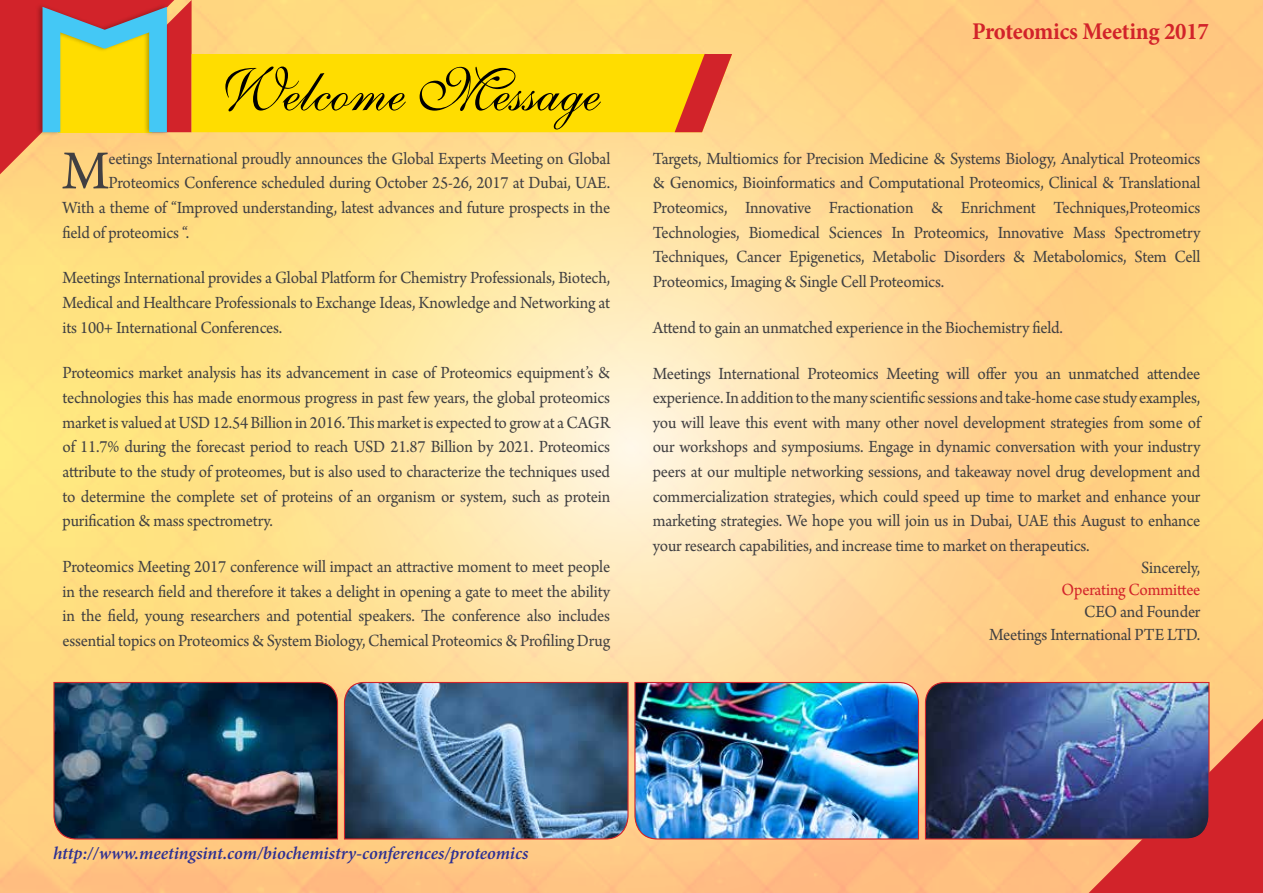
<style>
.page{position:relative;width:1263px;height:893px;background:#fff}
.page>*{position:absolute;margin:0;border:0;box-sizing:border-box;transform-origin:0 0}
.t1{font:60.9px "English 111 Presto BT";color:#000}
.t2{font:57.75px "Arno Pro";color:#414042;scale:.95 1}
.t3{font:700 24px "Minion Pro";letter-spacing:-.01em;color:#d2232a;scale:.95 1}
.t4{font:18px/24.6px "Arno Pro";letter-spacing:-.01em;color:#414042;text-align:justify;scale:.95 1}
.t5{font:italic 600 18px "Minion Pro";letter-spacing:-.005em;color:#2e3092}
.t6{font:18px "Arno Pro";letter-spacing:-.01em;color:#d2232a;scale:.95 1}
</style>
<div class="page">
<img style="left:53px;top:681px;width:286px;height:159px">
<img style="left:634px;top:681px;width:286px;height:159px">
<svg style="left:343px;top:681px;width:286px;height:159px;background:#537291"></svg>
<svg style="left:925px;top:682px;width:338px;height:211px;background:#e97456"></svg>
<img style="left:924px;top:681px;width:286px;height:159px">
<svg style="left:0;top:0;width:732px;height:174px;background:#f0c54f"></svg>
<h1 class="t1" style="left:218px;top:53px;width:384px">Welcome Message</h1>
<h2 class="t2" style="left:62px;top:138px;width:51px">M</h2>
<p class="t4" style="left:108px;top:147px;width:530px">eetings International proudly announces the Global Experts Meeting on Global</p>
<p class="t4" style="left:108px;top:172px;width:530px">Proteomics Conference scheduled during October 25-26, 2017 at Dubai, UAE.</p>
<p class="t4" style="left:62px;top:196px;width:578px">With a theme of “Improved understanding, latest advances and future prospects in the</p>
<p class="t4" style="left:62px;top:221px;width:135px">field of proteomics “.</p>
<p class="t4" style="left:62px;top:267px;width:578px">Meetings International provides a Global Platform for Chemistry Professionals, Biotech, Medical and Healthcare Professionals to Exchange Ideas, Knowledge and Networking at its 100+ International Conferences.</p>
<p class="t4" style="left:62px;top:362px;width:578px">Proteomics market analysis has its advancement in case of Proteomics equipment’s &amp; technologies this has made enormous progress in past few years, the global proteomics market is valued at USD 12.54 Billion in 2016. This market is expected to grow at a CAGR of 11.7% during the forecast period to reach USD 21.87 Billion by 2021. Proteomics attribute to the study of proteomes, but is also used to characterize the techniques used to determine the complete set of proteins of an organism or system, such as protein purification &amp; mass spectrometry.</p>
<p class="t4" style="left:62px;top:555px;width:578px">Proteomics Meeting 2017 conference will impact an attractive moment to meet people in the research field and therefore it takes a delight in opening a gate to meet the ability in the field, young researchers and potential speakers. The conference also includes essential topics on Proteomics &amp; System Biology, Chemical Proteomics &amp; Profiling Drug</p>
<h3 class="t3" style="left:972px;top:14px;width:251px">Proteomics Meeting 2017</h3>
<p class="t4" style="left:653px;top:147px;width:578px">Targets, Multiomics for Precision Medicine &amp; Systems Biology, Analytical Proteomics &amp; Genomics, Bioinformatics and Computational Proteomics, Clinical &amp; Translational Proteomics, Innovative Fractionation &amp; Enrichment Techniques,Proteomics Technologies, Biomedical Sciences In Proteomics, Innovative Mass Spectrometry Techniques, Cancer Epigenetics, Metabolic Disorders &amp; Metabolomics, Stem Cell Proteomics, Imaging &amp; Single Cell Proteomics.</p>
<p class="t4" style="left:653px;top:316px;width:433px">Attend to gain an unmatched experience in the Biochemistry field.</p>
<p class="t4" style="left:653px;top:362px;width:578px">Meetings International Proteomics Meeting will offer you an unmatched attendee experience. In addition to the many scientific sessions and take-home case study examples, you will leave this event with many other novel development strategies from some of our workshops and symposiums. Engage in dynamic conversation with your industry peers at our multiple networking sessions, and takeaway novel drug development and commercialization strategies, which could speed up time to market and enhance your marketing strategies. We hope you will join us in Dubai, UAE this August to enhance your research capabilities, and increase time to market on therapeutics.</p>
<p class="t4" style="left:1141px;top:556px;width:64px">Sincerely,</p>
<p class="t6" style="left:1061px;top:579px;width:148px">Operating Committee</p>
<p class="t4" style="left:989px;top:602px;width:224px;line-height:22.2px;text-align:right">CEO and Founder<br>Meetings International PTE LTD.</p>
<p class="t5" style="left:53px;top:841px;width:477px">http://www.meetingsint.com/biochemistry-conferences/proteomics</p>
</div>
